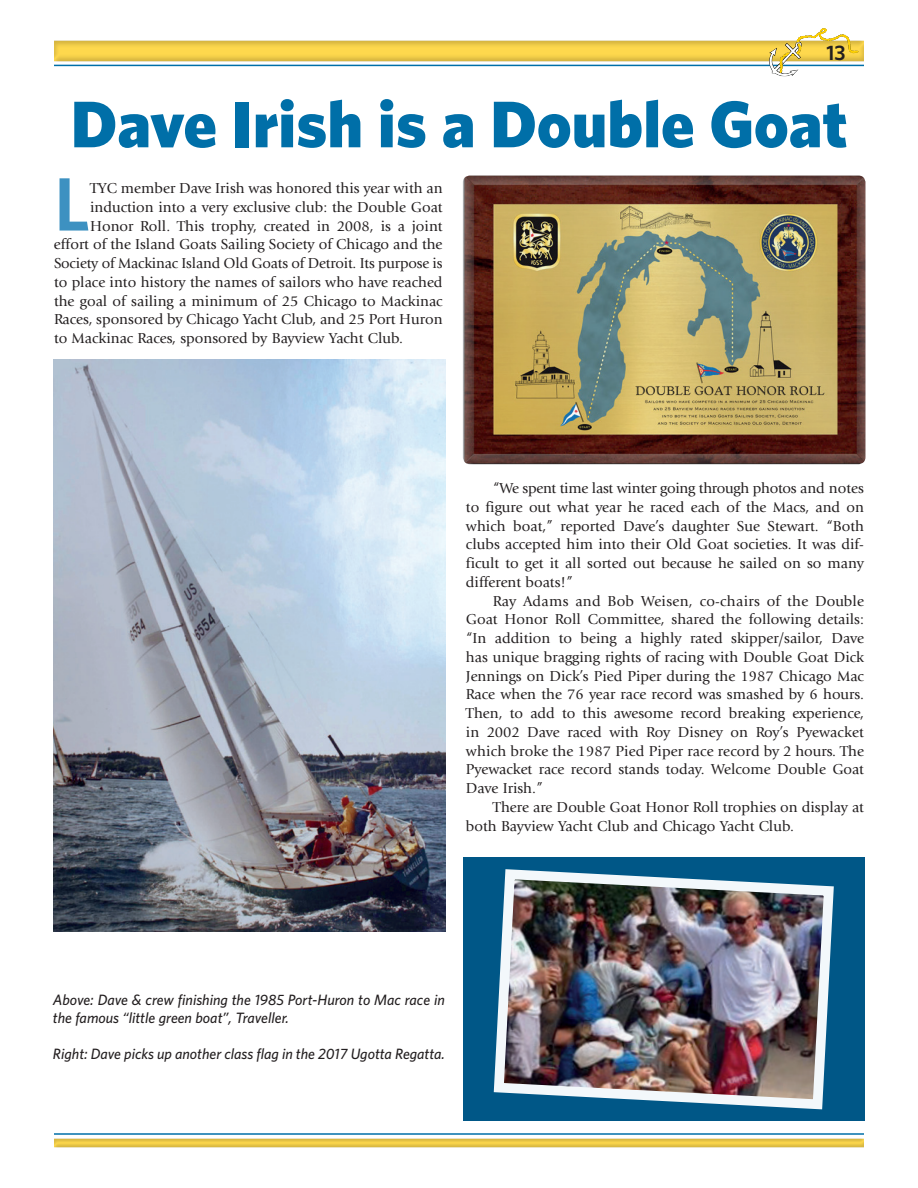
<style>
.page{position:relative;width:918px;height:1188px;background:#fff}
.page>*{position:absolute;margin:0;border:0;box-sizing:border-box;transform-origin:0 0}
.t1{font:600 75.75px "Whitney";color:#3d91c1}
.t2{font:900 66px "Whitney";color:#006fa8}
.t3{font:600 21px "Whitney";color:#231f20}
.t4{font:15px/18.8px "Giovanni";color:#231f20;text-align:justify}
.t5{font:italic 500 15px/18px "Whitney";color:#231f20}
</style>
<div class="page">
<div style="left:52px;top:39px;width:814px;height:24px;background:#231f20;opacity:.2"></div>
<hr style="left:54px;top:65px;width:810px;height:1px;background:#006fa8">
<svg style="left:769px;top:28px;width:54px;height:48px"></svg>
<hr style="left:54px;top:1133px;width:810px;height:2px;background:#006fa8">
<div style="left:52px;top:1136px;width:814px;height:12px;background:#231f20;opacity:.2"></div>
<img style="left:54px;top:360px;width:392px;height:572px">
<img style="left:463px;top:176px;width:403px;height:288px">
<div style="left:463px;top:858px;width:402px;height:263px;background:#005787"></div>
<img style="left:493px;top:869px;width:341px;height:241px">
<h3 class="t3" style="left:826px;top:38px;width:21px">13</h3>
<h2 class="t2" style="left:71px;top:80px;width:778px">Dave Irish is a Double Goat</h2>
<h1 class="t1" style="left:54px;top:154px;width:38px">L</h1>
<p class="t4" style="left:90px;top:179px;width:354px">TYC member Dave Irish was honored this year with an</p>
<p class="t4" style="left:90px;top:198px;width:354px">induction into a very exclusive club: the Double Goat</p>
<p class="t4" style="left:90px;top:216px;width:354px">Honor Roll. This trophy, created in 2008, is a joint</p>
<p class="t4" style="left:54px;top:235px;width:390px">effort of the Island Goats Sailing Society of Chicago and the</p>
<p class="t4" style="left:54px;top:254px;width:390px">Society of Mackinac Island Old Goats of Detroit. Its purpose is</p>
<p class="t4" style="left:54px;top:273px;width:390px">to place into history the names of sailors who have reached</p>
<p class="t4" style="left:54px;top:291px;width:390px">the goal of sailing a minimum of 25 Chicago to Mackinac</p>
<p class="t4" style="left:54px;top:310px;width:390px">Races, sponsored by Chicago Yacht Club, and 25 Port Huron</p>
<p class="t4" style="left:54px;top:329px;width:351px">to Mackinac Races, sponsored by Bayview Yacht Club.</p>
<p class="t4" style="left:466px;top:479px;width:400px;text-indent:27px">“We spent time last winter going through photos and notes to figure out what year he raced each of the Macs, and on which boat,” reported Dave’s daughter Sue Stewart. “Both clubs accepted him into their Old Goat societies. It was dif&shy;ficult to get it all sorted out because he sailed on so many different boats!”</p>
<p class="t4" style="left:466px;top:591px;width:400px;text-indent:27px">Ray Adams and Bob Weisen, co-chairs of the Double Goat Honor Roll Committee, shared the following details: “In addition to being a highly rated skipper/sailor, Dave has unique bragging rights of racing with Double Goat Dick Jennings on Dick’s Pied Piper during the 1987 Chicago Mac Race when the 76 year race record was smashed by 6 hours.<br>Then, to add to this awesome record breaking experience, in 2002 Dave raced with Roy Disney on Roy’s Pyewacket which broke the 1987 Pied Piper race record by 2 hours. The Pyewacket race record stands today. Welcome Double Goat Dave Irish.”</p>
<p class="t4" style="left:466px;top:798px;width:400px;text-indent:27px">There are Double Goat Honor Roll trophies on display at both Bayview Yacht Club and Chicago Yacht Club.</p>
<p class="t5" style="left:53px;top:991px;width:393px">Above: Dave &amp; crew finishing the 1985 Port-Huron to Mac race in the famous “little green boat”, Traveller.</p>
<p class="t5" style="left:53px;top:1045px;width:394px">Right: Dave picks up another class flag in the 2017 Ugotta Regatta.</p>
</div>
